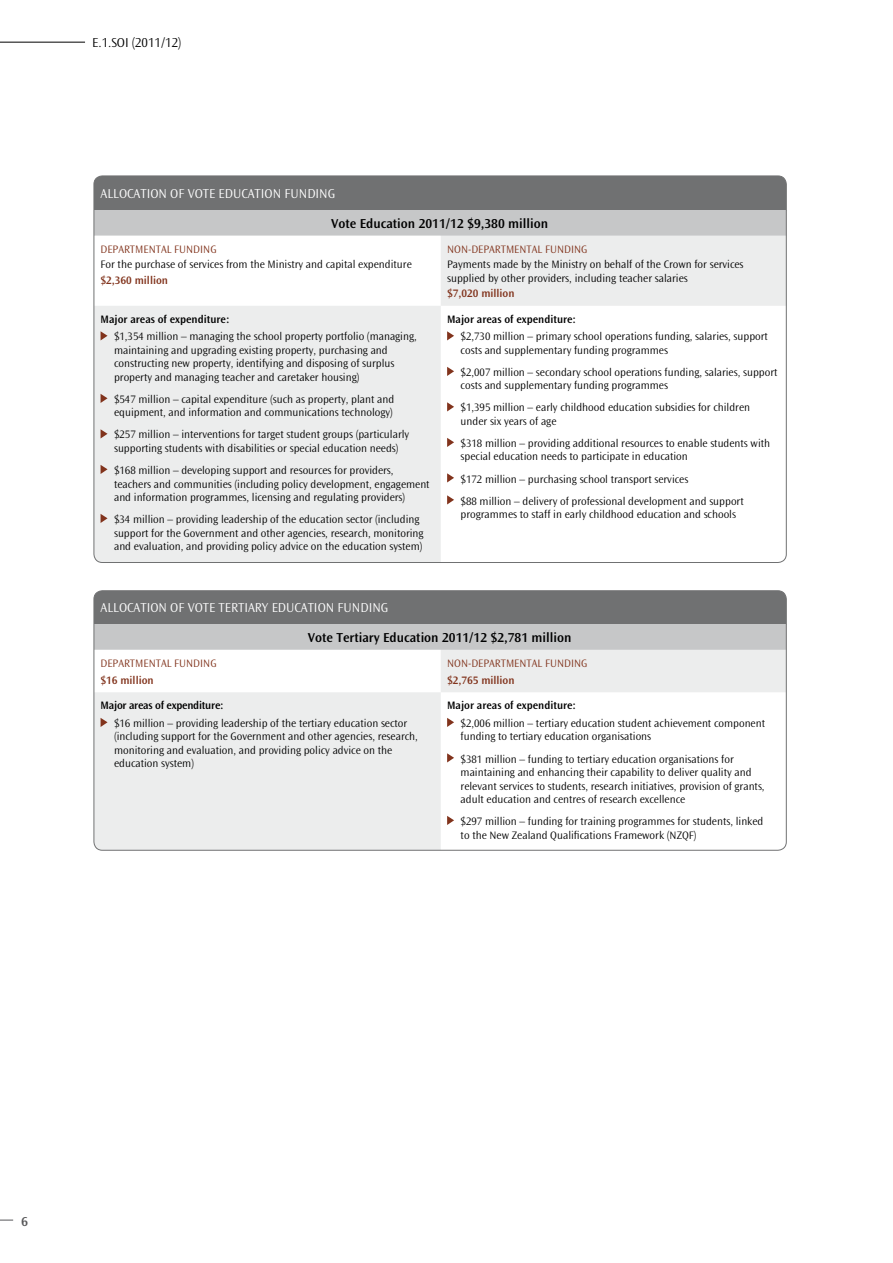
<style>
.page{position:relative;width:893px;height:1263px;background:#fff}
.page>*{position:absolute;margin:0;border:0;box-sizing:border-box;transform-origin:0 0}
.Heading_3{font:600 13.5px "Ocean Sans Maori";color:#000}
.Heading_3-2{font:13.5px "Ocean Sans Maori";color:#fff}
.t1{font:13.5px "Ocean Sans Maori";color:#000}
.t2{font:600 13.5px "Ocean Sans Maori";color:#58585a}
.small_bullets_extr{font:300 11.25px/13.5px "Ocean Sans Maori";color:#000}
.small_text{font:300 11.25px/13.5px "Ocean Sans Maori";color:#000}
.small_text-2{font:300 11.25px "Ocean Sans Maori";color:#81331c}
.small_text-3{font:600 11.25px "Ocean Sans Maori";color:#000}
.small_text-4{font:600 11.25px "Ocean Sans Maori";color:#81331c}
.small_bullets{font:600 11.25px "Ocean Sans Maori";letter-spacing:-.02em;color:#000}
</style>
<div class="page">
<hr style="left:0;top:42px;width:85px;height:1px;background:#000">
<svg style="left:0;top:1220px;width:13px;height:1px"></svg>
<div style="left:94px;top:176px;width:692px;height:34px;background:#707172"></div>
<div style="left:94px;top:210px;width:692px;height:26px;background:#c6c7c8"></div>
<svg style="left:94px;top:236px;width:692px;height:326px;fill:#eceded"></svg>
<svg style="left:101px;top:331px;width:7px;height:9px"></svg>
<svg style="left:101px;top:394px;width:7px;height:9px"></svg>
<svg style="left:101px;top:429px;width:7px;height:9px"></svg>
<svg style="left:101px;top:465px;width:7px;height:9px"></svg>
<svg style="left:101px;top:514px;width:7px;height:9px"></svg>
<svg style="left:447px;top:331px;width:7px;height:9px"></svg>
<svg style="left:447px;top:367px;width:7px;height:9px"></svg>
<svg style="left:447px;top:402px;width:7px;height:9px"></svg>
<svg style="left:447px;top:438px;width:7px;height:9px"></svg>
<svg style="left:447px;top:473px;width:7px;height:9px"></svg>
<svg style="left:447px;top:495px;width:7px;height:9px"></svg>
<div style="left:94px;top:591px;width:692px;height:33px;background:#707172"></div>
<div style="left:94px;top:624px;width:692px;height:26px;background:#c6c7c8"></div>
<svg style="left:94px;top:650px;width:691px;height:200px;fill:#f1f2f2"></svg>
<svg style="left:101px;top:718px;width:7px;height:9px"></svg>
<svg style="left:447px;top:718px;width:7px;height:9px"></svg>
<svg style="left:447px;top:753px;width:7px;height:9px"></svg>
<svg style="left:447px;top:816px;width:7px;height:9px"></svg>
<div style="left:94px;top:590px;width:693px;height:261px;border:1px solid #707172;border-radius:9px"></div>
<p class="t1" style="left:92px;top:35px;width:91px">E.1.SOI (2011/12)</p>
<p class="Heading_3-2" style="left:101px;top:186px;width:236px">ALLOCATION OF VOTE EDUCATION FUNDING</p>
<p class="Heading_3" style="left:331px;top:216px;width:218px">Vote Education 2011/12 $9,380 million</p>
<p class="small_text-2" style="left:101px;top:243px;width:117px">DEPARTMENTAL FUNDING</p>
<p class="small_text" style="left:101px;top:258px;width:313px">For the purchase of services from the Ministry and capital expenditure</p>
<p class="small_text-4" style="left:101px;top:274px;width:69px">$2,360 million</p>
<p class="small_text-2" style="left:447px;top:243px;width:142px">NON-DEPARTMENTAL FUNDING</p>
<p class="small_text" style="left:447px;top:258px;width:298px">Payments made by the Ministry on behalf of the Crown for services supplied by other providers, including teacher salaries</p>
<p class="small_text-4" style="left:447px;top:287px;width:69px">$7,020 million</p>
<p class="small_text-3" style="left:101px;top:313px;width:130px">Major areas of expenditure:</p>
<p class="small_bullets_extr" style="left:114px;top:330px;width:304px">$1,354 million – managing the school property portfolio (managing, maintaining and upgrading existing property, purchasing and constructing new property, identifying and disposing of surplus property and managing teacher and caretaker housing)</p>
<p class="small_bullets_extr" style="left:114px;top:393px;width:282px">$547 million – capital expenditure (such as property, plant and equipment, and information and communications technology)</p>
<p class="small_bullets_extr" style="left:114px;top:428px;width:297px">$257 million – interventions for target student groups (particularly supporting students with disabilities or special education needs)</p>
<p class="small_bullets_extr" style="left:114px;top:464px;width:317px">$168 million – developing support and resources for providers, teachers and communities (including policy development, engagement and information programmes, licensing and regulating providers)</p>
<p class="small_bullets_extr" style="left:114px;top:513px;width:311px">$34 million – providing leadership of the education sector (including support for the Government and other agencies, research, monitoring and evaluation, and providing policy advice on the education system)</p>
<p class="small_text-3" style="left:447px;top:313px;width:130px">Major areas of expenditure:</p>
<p class="small_bullets_extr" style="left:461px;top:330px;width:309px">$2,730 million – primary school operations funding, salaries, support costs and supplementary funding programmes</p>
<p class="small_bullets_extr" style="left:461px;top:366px;width:318px">$2,007 million – secondary school operations funding, salaries, support costs and supplementary funding programmes</p>
<p class="small_bullets_extr" style="left:461px;top:401px;width:291px">$1,395 million – early childhood education subsidies for children under six years of age</p>
<p class="small_bullets_extr" style="left:461px;top:437px;width:311px">$318 million – providing additional resources to enable students with special education needs to participate in education</p>
<p class="small_bullets_extr" style="left:461px;top:472px;width:229px">$172 million – purchasing school transport services</p>
<p class="small_bullets_extr" style="left:461px;top:494px;width:285px">$88 million – delivery of professional development and support programmes to staff in early childhood education and schools</p>
<p class="Heading_3-2" style="left:101px;top:600px;width:289px">ALLOCATION OF VOTE TERTIARY EDUCATION FUNDING</p>
<p class="Heading_3" style="left:308px;top:630px;width:265px">Vote Tertiary Education 2011/12 $2,781 million</p>
<p class="small_text-2" style="left:101px;top:657px;width:117px">DEPARTMENTAL FUNDING</p>
<p class="small_text-4" style="left:101px;top:674px;width:55px">$16 million</p>
<p class="small_text-2" style="left:447px;top:657px;width:142px">NON-DEPARTMENTAL FUNDING</p>
<p class="small_text-4" style="left:447px;top:674px;width:69px">$2,765 million</p>
<p class="small_bullets" style="left:101px;top:699px;width:125px">Major areas of expenditure:</p>
<p class="small_bullets_extr" style="left:114px;top:717px;width:305px">$16 million – providing leadership of the tertiary education sector (including support for the Government and other agencies, research, monitoring and evaluation, and providing policy advice on the education system)</p>
<p class="small_text-3" style="left:447px;top:699px;width:130px">Major areas of expenditure:</p>
<p class="small_bullets_extr" style="left:461px;top:717px;width:306px">$2,006 million – tertiary education student achievement component funding to tertiary education organisations</p>
<p class="small_bullets_extr" style="left:461px;top:752px;width:306px">$381 million – funding to tertiary education organisations for maintaining and enhancing their capability to deliver quality and relevant services to students, research initiatives, provision of grants, adult education and centres of research excellence</p>
<p class="small_bullets_extr" style="left:461px;top:815px;width:304px">$297 million – funding for training programmes for students, linked to the New Zealand Qualifications Framework (NZQF)</p>
<p class="t2" style="left:21px;top:1213px;width:8px">6</p>
</div>
